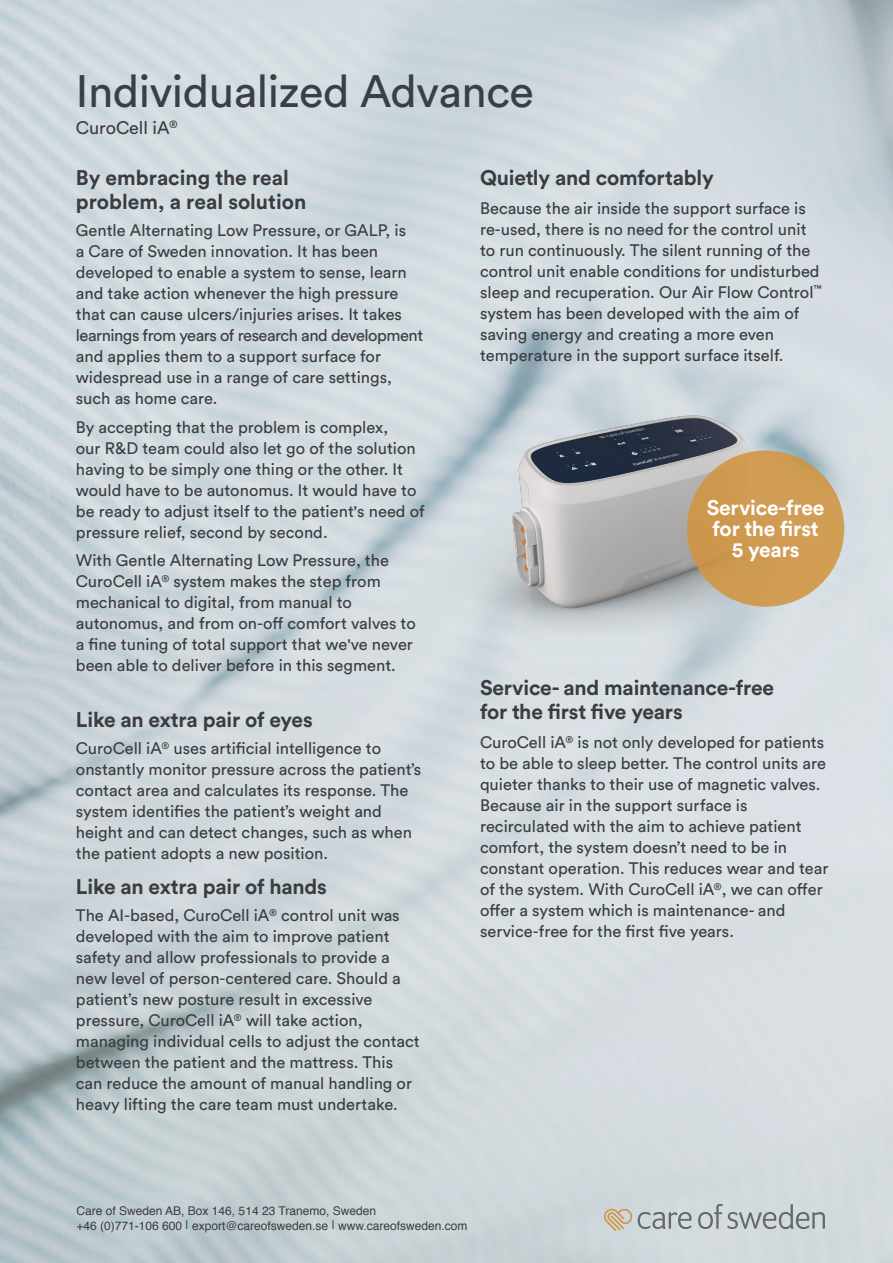
<style>
.page{position:relative;width:893px;height:1263px;background:#fff}
.page>*{position:absolute;margin:0;border:0;box-sizing:border-box;transform-origin:0 0}
.t1{font:45px "Circular Std";letter-spacing:-.01em;color:#3a3f46}
.t2{font:700 21px/24px "Circular Std";letter-spacing:-.01em;color:#3a3c3f}
.t3{font:700 21px "Circular Std";letter-spacing:-.01em;color:#fff}
.t4{font:18px "Circular Std";color:#3a3c3f}
.t5{font:16.5px/21px "Circular Std";color:#3a3c3f}
.t6{font:12px "Helvetica";color:#3a3c3f}
</style>
<div class="page">
<img style="left:420px;top:389px;width:404px;height:253px">
<div style="left:687px;top:450px;width:157px;height:157px;background:#d09b53;border-radius:50%"></div>
<svg style="left:638px;top:1204px;width:187px;height:25px;background:#b7bec2"></svg>
<svg style="left:604px;top:1208px;width:28px;height:23px"></svg>
<p class="t1" style="left:76px;top:64px;width:459px">Individualized Advance</p>
<p class="t4" style="left:76px;top:117px;width:103px">CuroCell iA<sup>®</sup></p>
<p class="t2" style="left:76px;top:165px;width:232px">By embracing the real problem, a real solution</p>
<p class="t5" style="left:76px;top:219px;width:332px">Gentle Alternating Low Pressure, or GALP, is</p>
<p class="t5" style="left:76px;top:240px;width:304px">a Care of Sweden innovation. It has been</p>
<p class="t5" style="left:76px;top:261px;width:349px">developed to enable a system to sense, learn and take action whenever the high pressure that can cause ulcers/injuries arises. It takes learnings from years of research and development and applies them to a support surface for</p>
<p class="t5" style="left:76px;top:366px;width:318px">widespread use in a range of care settings, such as home care.</p>
<p class="t5" style="left:76px;top:416px;width:350px">By accepting that the problem is complex,<br>our R&amp;D team could also let go of the solution having to be simply one thing or the other. It would have to be autonomus. It would have to be ready to adjust itself to the patient's need of pressure relief, second by second.</p>
<p class="t5" style="left:76px;top:549px;width:315px">With Gentle Alternating Low Pressure, the<br>CuroCell iA<sup>®</sup> system makes the step from mechanical to digital, from manual to</p>
<p class="t5" style="left:76px;top:612px;width:341px">autonomus, and from on-off comfort valves to a fine tuning of total support that we've never been able to deliver before in this segment.</p>
<p class="t2" style="left:76px;top:707px;width:238px">Like an extra pair of eyes</p>
<p class="t5" style="left:76px;top:738px;width:307px">CuroCell iA<sup>®</sup> uses artificial intelligence to</p>
<p class="t5" style="left:76px;top:759px;width:347px">onstantly monitor pressure across the patient’s contact area and calculates its response. The system identifies the patient’s weight and height and can detect changes, such as when the patient adopts a new position.</p>
<p class="t2" style="left:76px;top:874px;width:252px">Like an extra pair of hands</p>
<p class="t5" style="left:76px;top:905px;width:325px">The AI-based, CuroCell iA<sup>®</sup> control unit was</p>
<p class="t5" style="left:76px;top:926px;width:315px">developed with the aim to improve patient</p>
<p class="t5" style="left:76px;top:947px;width:315px">safety and allow professionals to provide a</p>
<p class="t5" style="left:76px;top:968px;width:326px">new level of person-centered care. Should a</p>
<p class="t5" style="left:76px;top:989px;width:298px">patient’s new posture result in excessive</p>
<p class="t5" style="left:76px;top:1010px;width:288px">pressure, CuroCell iA<sup>®</sup> will take action,</p>
<p class="t5" style="left:76px;top:1031px;width:345px">managing individual cells to adjust the contact between the patient and the mattress. This can reduce the amount of manual handling or heavy lifting the care team must undertake.</p>
<p class="t2" style="left:480px;top:165px;width:235px">Quietly and comfortably</p>
<p class="t5" style="left:480px;top:197px;width:343px">Because the air inside the support surface is re-used, there is no need for the control unit to run continuously. The silent running of the control unit enable conditions for undisturbed sleep and recuperation. Our Air Flow Control<sup>™ </sup>system has been developed with the aim of saving energy and creating a more even temperature in the support surface itself.</p>
<p class="t3" style="left:707px;top:494px;width:119px">Service-free</p>
<p class="t3" style="left:713px;top:515px;width:108px">for the first</p>
<p class="t3" style="left:732px;top:536px;width:69px">5 years</p>
<p class="t2" style="left:480px;top:676px;width:296px">Service- and maintenance-free for the first five years</p>
<p class="t5" style="left:480px;top:731px;width:348px">CuroCell iA<sup>®</sup> is not only developed for patients to be able to sleep better. The control units are quieter thanks to their use of magnetic valves.<br>Because air in the support surface is</p>
<p class="t5" style="left:480px;top:815px;width:350px">recirculated with the aim to achieve patient comfort, the system doesn’t need to be in constant operation. This reduces wear and tear of the system. With CuroCell iA<sup>®</sup>, we can offer offer a system which is maintenance- and</p>
<p class="t5" style="left:480px;top:920px;width:255px">service-free for the first five years.</p>
<p class="t6" style="left:77px;top:1201px;width:301px">Care of Sweden AB, Box 146, 514 23 Tranemo, Sweden</p>
<p class="t6" style="left:77px;top:1216px;width:392px">+46 (0)771-106 600 | export@careofsweden.se | www.careofsweden.com</p>
</div>
